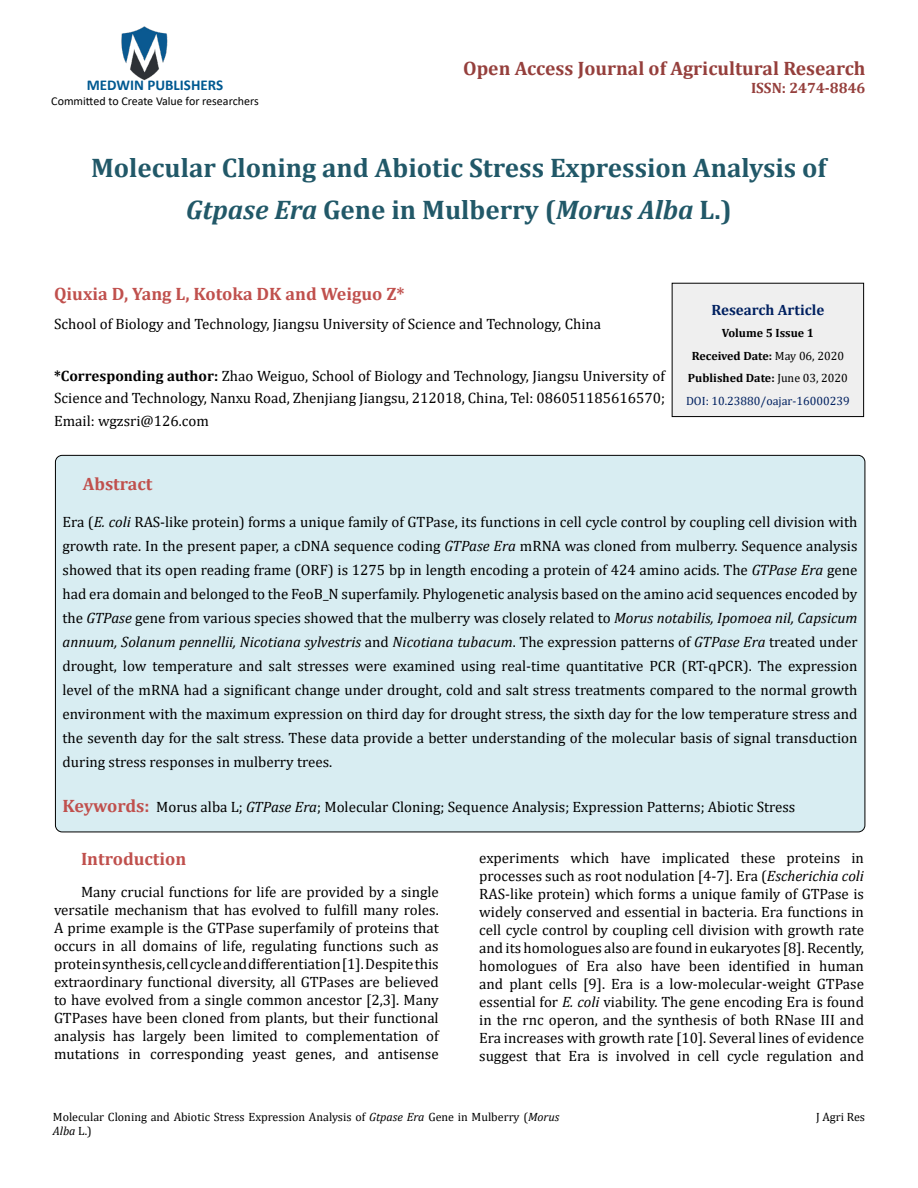
<style>
.page{position:relative;width:918px;height:1188px;background:#fff}
.page>*{position:absolute;margin:0;border:0;box-sizing:border-box;transform-origin:0 0}
.t1{font:700 27px/42px "Cambria";color:#215868;text-align:center}
.t2{font:700 19.5px "Cambria";color:#953f3c}
.t3{font:700 18px "Cambria";color:#c0504d}
.t4{font:15px/18px "Cambria";color:#000;text-align:justify}
.t5{font:700 15px "Calibri";color:#005991}
.t6{font:700 15px "Cambria";color:#002060}
.t7{font:700 15px "Cambria";color:#953f3c}
.t8{font:12px/14.4px "Cambria";color:#000}
.t9{font:700 12px/22.5px "Cambria";color:#000;text-align:center}
.t10{font:12px "Calibri";color:#000}
.s1{font-style:italic}
.s2{font-weight:700}
.s3{font-weight:400}
.s4{font-weight:400;color:#002060}
.s5{font-weight:700;font-size:18px;color:#c0504d}
</style>
<div class="page">
<img style="left:121px;top:26px;width:47px;height:55px">
<div style="left:672px;top:283px;width:192px;height:134px;background:#efefef"></div>
<div style="left:672px;top:283px;width:192px;height:134px;border:1px solid #000"></div>
<div style="left:55px;top:455px;width:810px;height:377px;background:#d8edf2;border-radius:7px"></div>
<h2 class="t2" style="left:463px;top:55px;width:404px">Open Access Journal of Agricultural Research</h2>
<p class="t5" style="left:87px;top:75px;width:138px">MEDWIN PUBLISHERS</p>
<p class="t7" style="left:751px;top:77px;width:116px">ISSN: 2474-8846</p>
<p class="t10" style="left:51px;top:92px;width:209px">Committed to Create Value for researchers</p>
<h1 class="t1" style="left:91px;top:145px;width:737px">Molecular Cloning and Abiotic Stress Expression Analysis of<br><span class="s1">Gtpase Era</span> Gene in Mulberry (<span class="s1">Morus Alba</span> L.)</h1>
<p class="t3" style="left:54px;top:281px;width:352px">Qiuxia D, Yang L, Kotoka DK and Weiguo Z*</p>
<p class="t4" style="left:54px;top:315px;width:549px">School of Biology and Technology, Jiangsu University of Science and Technology, China</p>
<p class="t4" style="left:54px;top:364px;width:612px;line-height:22.5px"><span class="s2">*Corresponding author:</span> Zhao Weiguo, School of Biology and Technology, Jiangsu University of Science and Technology, Nanxu Road, Zhenjiang Jiangsu, 212018, China, Tel: 086051185616570; Email: wgzsri@126.com</p>
<p class="t6" style="left:711px;top:299px;width:114px">Research Article</p>
<p class="t9" style="left:686px;top:322px;width:165px">Volume 5 Issue 1<br>Received Date: <span class="s3">May 06, 2020<br></span>Published Date: <span class="s3">June 03, 2020<br></span><span class="s4">DOI: 10.23880/oajar-16000239</span></p>
<p class="t3" style="left:83px;top:471px;width:71px">Abstract</p>
<p class="t4" style="left:63px;top:510px;width:797px;line-height:24px">Era (<span class="s1">E. coli</span> RAS-like protein) forms a unique family of GTPase, its functions in cell cycle control by coupling cell division with growth rate. In the present paper, a cDNA sequence coding <span class="s1">GTPase Era</span> mRNA was cloned from mulberry. Sequence analysis showed that its open reading frame (ORF) is 1275 bp in length encoding a protein of 424 amino acids. The <span class="s1">GTPase Era</span> gene had era domain and belonged to the FeoB_N superfamily. Phylogenetic analysis based on the amino acid sequences encoded by the <span class="s1">GTPase</span> gene from various species showed that the mulberry was closely related to <span class="s1">Morus notabilis, Ipomoea nil, Capsicum annuum, Solanum pennellii, Nicotiana sylvestris</span> and <span class="s1">Nicotiana tubacum</span>. The expression patterns of <span class="s1">GTPase Era</span> treated under drought, low temperature and salt stresses were examined using real-time quantitative PCR (RT-qPCR). The expression level of the mRNA had a significant change under drought, cold and salt stress treatments compared to the normal growth environment with the maximum expression on third day for drought stress, the sixth day for the low temperature stress and the seventh day for the salt stress. These data provide a better understanding of the molecular basis of signal transduction during stress responses in mulberry trees.</p>
<p class="t4" style="left:63px;top:798px;width:734px"><span class="s5">Keywords:</span> Morus alba L; <span class="s1">GTPase Era</span>; Molecular Cloning; Sequence Analysis; Expression Patterns; Abiotic Stress</p>
<p class="t3" style="left:81px;top:846px;width:107px">Introduction</p>
<p class="t4" style="left:54px;top:882px;width:386px;text-indent:27px">Many crucial functions for life are provided by a single versatile mechanism that has evolved to fulfill many roles.<br>A prime example is the GTPase superfamily of proteins that occurs in all domains of life, regulating functions such as protein synthesis, cell cycle and differentiation [1]. Despite this extraordinary functional diversity, all GTPases are believed to have evolved from a single common ancestor [2,3]. Many GTPases have been cloned from plants, but their functional analysis has largely been limited to complementation of mutations in corresponding yeast genes, and antisense</p>
<p class="t4" style="left:479px;top:849px;width:386px">experiments which have implicated these proteins in processes such as root nodulation [4-7]. Era (<span class="s1">Escherichia coli </span>RAS-like protein) which forms a unique family of GTPase is widely conserved and essential in bacteria. Era functions in cell cycle control by coupling cell division with growth rate and its homologues also are found in eukaryotes [8]. Recently, homologues of Era also have been identified in human and plant cells [9]. Era is a low-molecular-weight GTPase essential for <span class="s1">E. coli</span> viability. The gene encoding Era is found in the rnc operon, and the synthesis of both RNase III and Era increases with growth rate [10]. Several lines of evidence suggest that Era is involved in cell cycle regulation and</p>
<p class="t8" style="left:53px;top:1110px;width:508px">Molecular Cloning and Abiotic Stress Expression Analysis of <span class="s1">Gtpase Era</span> Gene in Mulberry (<span class="s1">Morus<br>Alba</span> L.)</p>
<p class="t8" style="left:816px;top:1110px;width:50px">J Agri Res</p>
</div>
